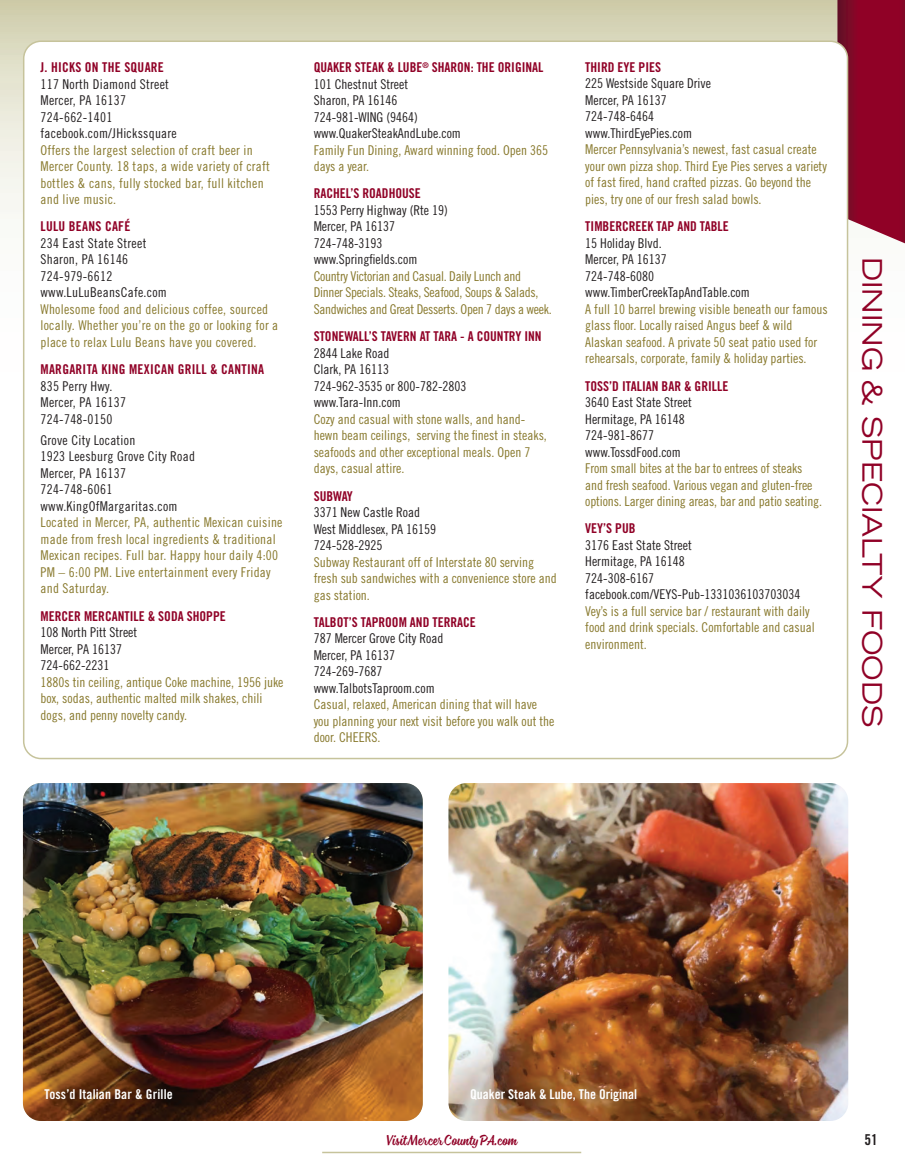
<style>
.page{position:relative;width:905px;height:1175px;background:#fff}
.page>*{position:absolute;margin:0;border:0;box-sizing:border-box;transform-origin:0 0}
.t1{font:expanded 27px "Trade Gothic LH";color:#900126}
.t2{font:15px "Blonde Script";color:#900126}
.t3{font:15px "Trade Gothic Bold Cond Twenty";color:#231f20}
.t4{font:13.5px/16.5px "Trade Gothic Cond Eighteen";color:#88792d}
.t5{font:13.5px/16.5px "Trade Gothic Cond Eighteen";color:#231f20}
.t6{font:13.5px/16.5px "Trade Gothic Cond Eighteen";letter-spacing:.02em;color:#88792d}
.t7{font:13.5px/16.5px "Trade Gothic Cond Eighteen";letter-spacing:.02em;color:#231f20}
.t8{font:13.5px "Trade Gothic Bold Cond Twenty";color:#900126}
.t9{font:13.5px/16.5px "Trade Gothic Cond Eighteen";letter-spacing:-.02em;color:#88792d}
.t10{font:13.5px "Trade Gothic Bold Cond Twenty";letter-spacing:.02em;color:#900126}
.t11{font:13.5px "Trade Gothic Bold Cond Twenty";color:#fff}
</style>
<div class="page">
<svg style="left:0;top:0;width:849px;height:584px"></svg>
<svg style="left:837px;top:0;width:67px;height:249px;background:#941636"></svg>
<hr style="left:322px;top:1151px;width:259px;height:2px;background:#c6c39b">
<div style="left:24px;top:41px;width:823px;height:717px;background:#fff;border-radius:17px"></div>
<img style="left:23px;top:783px;width:400px;height:337px">
<img style="left:448px;top:783px;width:400px;height:337px">
<p class="t10" style="left:40px;top:59px;width:125px">J. HICKS ON THE SQUARE</p>
<p class="t7" style="left:40px;top:75px;width:138px">117 North Diamond Street<br>Mercer, PA 16137<br>724-662-1401 facebook.com/JHickssquare</p>
<p class="t6" style="left:40px;top:141px;width:231px">Offers the largest selection of craft beer in Mercer County. 18 taps, a wide variety of craft bottles &amp; cans, fully stocked bar, full kitchen and live music.</p>
<p class="t10" style="left:40px;top:218px;width:91px">LULU BEANS CAFÉ</p>
<p class="t7" style="left:40px;top:235px;width:128px">234 East State Street<br>Sharon, PA 16146<br>724-979-6612 www.LuLuBeansCafe.com</p>
<p class="t6" style="left:40px;top:301px;width:239px">Wholesome food and delicious coffee, sourced locally. Whether you’re on the go or looking for a place to relax Lulu Beans have you covered.</p>
<p class="t10" style="left:40px;top:361px;width:225px">MARGARITA KING MEXICAN GRILL &amp; CANTINA</p>
<p class="t7" style="left:40px;top:377px;width:87px">835 Perry Hwy.<br>Mercer, PA 16137<br>724-748-0150</p>
<p class="t7" style="left:40px;top:431px;width:156px">Grove City Location<br>1923 Leesburg Grove City Road<br>Mercer, PA 16137<br>724-748-6061 www.KingOfMargaritas.com</p>
<p class="t6" style="left:40px;top:514px;width:243px">Located in Mercer, PA, authentic Mexican cuisine made from fresh local ingredients &amp; traditional Mexican recipes. Full bar. Happy hour daily 4:00<br>PM – 6:00 PM. Live entertainment every Friday and Saturday.</p>
<p class="t8" style="left:40px;top:607px;width:187px">MERCER MERCANTILE &amp; SODA SHOPPE</p>
<p class="t5" style="left:40px;top:624px;width:98px">108 North Pitt Street<br>Mercer, PA 16137<br>724-662-2231</p>
<p class="t4" style="left:40px;top:673px;width:244px">1880s tin ceiling, antique Coke machine, 1956 juke box, sodas, authentic malted milk shakes, chili dogs, and penny novelty candy.</p>
<p class="t8" style="left:313px;top:59px;width:231px">QUAKER STEAK &amp; LUBE<sup>®</sup> SHARON: THE ORIGINAL</p>
<p class="t5" style="left:314px;top:75px;width:149px">101 Chestnut Street<br>Sharon, PA 16146<br>724-981-WING (9464) www.QuakerSteakAndLube.com</p>
<p class="t4" style="left:314px;top:141px;width:236px">Family Fun Dining, Award winning food. Open 365 days a year.</p>
<p class="t8" style="left:314px;top:185px;width:109px">RACHEL’S ROADHOUSE</p>
<p class="t5" style="left:314px;top:202px;width:136px">1553 Perry Highway (Rte 19)<br>Mercer, PA 16137<br>724-748-3193 www.Springfields.com</p>
<p class="t9" style="left:314px;top:268px;width:239px">Country Victorian and Casual. Daily Lunch and<br>Dinner Specials. Steaks, Seafood, Soups &amp; Salads,<br>Sandwiches and Great Desserts. Open 7 days a week.</p>
<p class="t8" style="left:314px;top:328px;width:229px">STONEWALL’S TAVERN AT TARA - A COUNTRY INN</p>
<p class="t5" style="left:314px;top:344px;width:154px">2844 Lake Road<br>Clark, PA 16113<br>724-962-3535 or 800-782-2803 www.Tara-Inn.com</p>
<p class="t4" style="left:314px;top:410px;width:235px">Cozy and casual with stone walls, and hand&shy;hewn beam ceilings, serving the finest in steaks, seafoods and other exceptional meals. Open 7 days, casual attire.</p>
<p class="t8" style="left:314px;top:487px;width:41px">SUBWAY</p>
<p class="t5" style="left:314px;top:504px;width:124px">3371 New Castle Road<br>West Middlesex, PA 16159<br>724-528-2925</p>
<p class="t4" style="left:314px;top:553px;width:244px">Subway Restaurant off of Interstate 80 serving fresh sub sandwiches with a convenience store and gas station.</p>
<p class="t8" style="left:314px;top:614px;width:164px">TALBOT’S TAPROOM AND TERRACE</p>
<p class="t5" style="left:314px;top:630px;width:131px">787 Mercer Grove City Road<br>Mercer, PA 16137<br>724-269-7687 www.TalbotsTaproom.com</p>
<p class="t4" style="left:314px;top:696px;width:242px">Casual, relaxed, American dining that will have you planning your next visit before you walk out the door. CHEERS.</p>
<p class="t8" style="left:585px;top:59px;width:77px">THIRD EYE PIES</p>
<p class="t5" style="left:585px;top:75px;width:127px">225 Westside Square Drive<br>Mercer, PA 16137<br>724-748-6464 www.ThirdEyePies.com</p>
<p class="t4" style="left:585px;top:141px;width:243px">Mercer Pennsylvania’s newest, fast casual create your own pizza shop. Third Eye Pies serves a variety of fast fired, hand crafted pizzas. Go beyond the pies, try one of our fresh salad bowls.</p>
<p class="t8" style="left:585px;top:218px;width:145px">TIMBERCREEK TAP AND TABLE</p>
<p class="t5" style="left:585px;top:234px;width:166px">15 Holiday Blvd.<br>Mercer, PA 16137<br>724-748-6080 www.TimberCreekTapAndTable.com</p>
<p class="t4" style="left:585px;top:300px;width:244px">A full 10 barrel brewing visible beneath our famous glass floor. Locally raised Angus beef &amp; wild Alaskan seafood. A private 50 seat patio used for rehearsals, corporate, family &amp; holiday parties.</p>
<p class="t8" style="left:585px;top:377px;width:144px">TOSS’D ITALIAN BAR &amp; GRILLE</p>
<p class="t5" style="left:585px;top:394px;width:108px">3640 East State Street<br>Hermitage, PA 16148<br>724-981-8677 www.TossdFood.com</p>
<p class="t4" style="left:585px;top:460px;width:238px">From small bites at the bar to entrees of steaks and fresh seafood. Various vegan and gluten-free options. Larger dining areas, bar and patio seating.</p>
<p class="t8" style="left:585px;top:520px;width:52px">VEY’S PUB</p>
<p class="t5" style="left:585px;top:537px;width:217px">3176 East State Street<br>Hermitage, PA 16148<br>724-308-6167 facebook.com/VEYS-Pub-1331036103703034</p>
<p class="t4" style="left:585px;top:603px;width:231px">Vey’s is a full service bar / restaurant with daily food and drink specials. Comfortable and casual environment.</p>
<h1 class="t1" style="left:890px;top:256px;width:472px;rotate:90deg">DINING &amp; SPECIALTY FOODS</h1>
<p class="t11" style="left:45px;top:1086px;width:130px">Toss’d Italian Bar &amp; Grille</p>
<p class="t11" style="left:470px;top:1086px;width:169px">Quaker Steak &amp; Lube, The Original</p>
<p class="t2" style="left:385px;top:1131px;width:134px">VisitMercerCountyPA.com</p>
<p class="t3" style="left:864px;top:1130px;width:15px">51</p>
</div>
